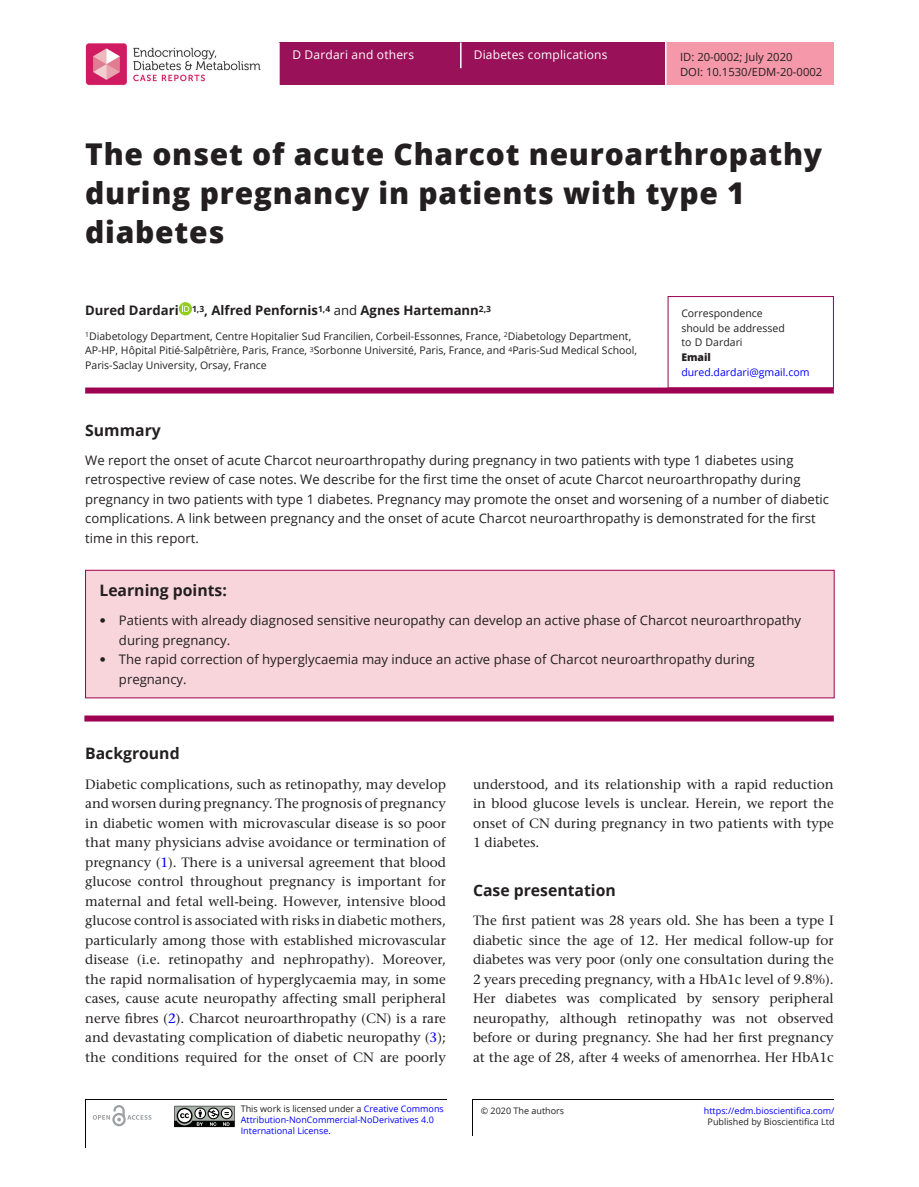
<style>
.page{position:relative;width:919px;height:1187px;background:#fff}
.page>*{position:absolute;margin:0;border:0;box-sizing:border-box;transform-origin:0 0}
.CT{font:800 30px/39px "Open Sans";letter-spacing:.025em;color:#231f20}
.H1_Rule{font:700 15.75px "Open Sans";color:#231f20}
.ABS_H{font:700 15.75px "Open Sans";color:#231f20}
.TXT{font:500 13.5px/19.5px "Stone Serif Std";color:#231f20;text-align:justify}
.ABS_TXT{font:13.2px/19.5px "Open Sans";color:#231f20}
.AU{font:700 13.2px "Open Sans";color:#231f20}
.Article_Title{font:12px "Open Sans";letter-spacing:.015em;color:#fff}
.Author_Name{font:12px "Open Sans";letter-spacing:.015em;color:#fff}
.t1{font:11.25px/14.1px "Open Sans";color:#231f20}
.Address{font:10.5px/14.7px "Open Sans";color:#231f20}
.Corres{font:10.5px "Open Sans";color:#231f20}
.Corres-2{font:10.5px "Open Sans";color:#00f}
.Corres-3{font:800 10.5px "Open Sans";color:#231f20}
.t2{font:9px/10.5px "Open Sans";color:#00f}
.t3{font:9px "Open Sans";color:#231f20}
.s1{font-weight:400}
.s2{font-family:"Frutiger LT Std"}
.s3{color:#00f}
.s4{color:#231f20}
</style>
<div class="page">
<div style="left:280px;top:43px;width:385px;height:42px;background:#991259"></div>
<div style="left:666px;top:43px;width:167px;height:42px;background:#f598a9"></div>
<svg style="left:460px;top:43px;width:1px;height:25px"></svg>
<img style="left:85px;top:43px;width:176px;height:42px">
<hr style="left:85px;top:1099px;width:1px;height:48px;background:#040503">
<hr style="left:472px;top:1099px;width:1px;height:36px;background:#050504">
<hr style="left:85px;top:1098px;width:361px;height:1px;background:#050504">
<hr style="left:472px;top:1099px;width:361px;height:1px;background:#050504">
<svg style="left:174px;top:1105px;width:61px;height:23px"></svg>
<svg style="left:93px;top:1105px;width:58px;height:21px"></svg>
<div style="left:85px;top:387px;width:748px;height:6px;background:#9e0151"></div>
<svg style="left:179px;top:302px;width:13px;height:13px"></svg>
<svg style="left:182px;top:304px;width:7px;height:8px"></svg>
<div style="left:667px;top:296px;width:166px;height:92px;border:1px solid #9e0151"></div>
<div style="left:86px;top:570px;width:748px;height:127px;background:#f7d5db"></div>
<div style="left:84px;top:715px;width:749px;height:6px;background:#9e0151"></div>
<div style="left:85px;top:570px;width:749px;height:128px;border:1px solid #9e0151"></div>
<p class="Author_Name" style="left:292px;top:47px;width:123px">D Dardari and others</p>
<p class="Article_Title" style="left:474px;top:47px;width:135px">Diabetes complications</p>
<p class="t1" style="left:680px;top:50px;width:144px">ID: 20-0002; July 2020<br>DOI: 10.1530/EDM-20-0002</p>
<p class="CT" style="left:85px;top:133px;width:738px">The onset of acute Charcot neuroarthropathy during pregnancy in patients with type 1 diabetes</p>
<p class="AU" style="left:85px;top:301px;width:407px">Dured Dardari <sup>1,3</sup>, Alfred Penfornis<sup>1,4</sup> <span class="s1">and</span> Agnes Hartemann<sup>2,3</sup></p>
<p class="Address" style="left:85px;top:328px;width:553px"><sup>1</sup>Diabetology Department, Centre Hopitalier Sud Francilien, Corbeil-Essonnes, France, <sup>2</sup>Diabetology Department,<br>AP-HP, Hôpital Pitié-Salpêtrière, Paris, France, <sup>3</sup>Sorbonne Université, Paris, France, and <sup>4</sup>Paris-Sud Medical School,<br>Paris-Saclay University, Orsay, France</p>
<p class="Corres" style="left:681px;top:306px;width:83px">Correspondence</p>
<p class="Corres" style="left:681px;top:320px;width:105px">should be addressed</p>
<p class="Corres" style="left:681px;top:335px;width:63px">to D Dardari</p>
<p class="Corres-3" style="left:681px;top:349px;width:31px">Email</p>
<p class="Corres-2" style="left:681px;top:364px;width:130px">dured.dardari@gmail.com</p>
<p class="ABS_H" style="left:85px;top:419px;width:77px">Summary</p>
<p class="ABS_TXT" style="left:85px;top:450px;width:745px">We report the onset of acute Charcot neuroarthropathy during pregnancy in two patients with type 1 diabetes using retrospective review of case notes. We describe for the first time the onset of acute Charcot neuroarthropathy during pregnancy in two patients with type 1 diabetes. Pregnancy may promote the onset and worsening of a number of diabetic complications. A link between pregnancy and the onset of acute Charcot neuroarthropathy is demonstrated for the first time in this report.</p>
<h1 class="H1_Rule" style="left:99px;top:579px;width:129px">Learning points:</h1>
<p class="ABS_TXT" style="left:119px;top:610px;width:683px;text-indent:-20px"><span class="s2">•</span> Patients with already diagnosed sensitive neuropathy can develop an active phase of Charcot neuroarthropathy during pregnancy.</p>
<p class="ABS_TXT" style="left:119px;top:649px;width:637px;text-indent:-20px"><span class="s2">•</span> The rapid correction of hyperglycaemia may induce an active phase of Charcot neuroarthropathy during pregnancy.</p>
<p class="H1_Rule" style="left:85px;top:742px;width:96px">Background</p>
<p class="TXT" style="left:85px;top:774px;width:362px">Diabetic complications, such as retinopathy, may develop and worsen during pregnancy. The prognosis of pregnancy in diabetic women with microvascular disease is so poor that many physicians advise avoidance or termination of pregnancy (<span class="s3">1</span>). There is a universal agreement that blood glucose control throughout pregnancy is important for maternal and fetal well-being. However, intensive blood glucose control is associated with risks in diabetic mothers, particularly among those with established microvascular disease (i.e. retinopathy and nephropathy). Moreover, the rapid normalisation of hyperglycaemia may, in some cases, cause acute neuropathy affecting small peripheral nerve fibres (<span class="s3">2</span>). Charcot neuroarthropathy (CN) is a rare and devastating complication of diabetic neuropathy (<span class="s3">3</span>); the conditions required for the onset of CN are poorly</p>
<p class="TXT" style="left:473px;top:774px;width:362px">understood, and its relationship with a rapid reduction in blood glucose levels is unclear. Herein, we report the onset of CN during pregnancy in two patients with type 1 diabetes.</p>
<h1 class="H1_Rule" style="left:473px;top:879px;width:144px">Case presentation</h1>
<p class="TXT" style="left:473px;top:910px;width:362px">The first patient was 28 years old. She has been a type I diabetic since the age of 12. Her medical follow-up for diabetes was very poor (only one consultation during the 2 years preceding pregnancy, with a HbA1c level of 9.8%).<br>Her diabetes was complicated by sensory peripheral neuropathy, although retinopathy was not observed before or during pregnancy. She had her first pregnancy at the age of 28, after 4 weeks of amenorrhea. Her HbA1c</p>
<p class="t2" style="left:241px;top:1103px;width:204px"><span class="s4">This work is licensed under a</span> Creative Commons<br>Attribution-NonCommercial-NoDerivatives 4.0<br>International License.</p>
<p class="t3" style="left:481px;top:1103px;width:85px">© 2020 The authors</p>
<p class="t2" style="left:703px;top:1104px;width:132px">https://edm.bioscientifica.com/</p>
<p class="t3" style="left:707px;top:1115px;width:128px">Published by Bioscientifica Ltd</p>
</div>
